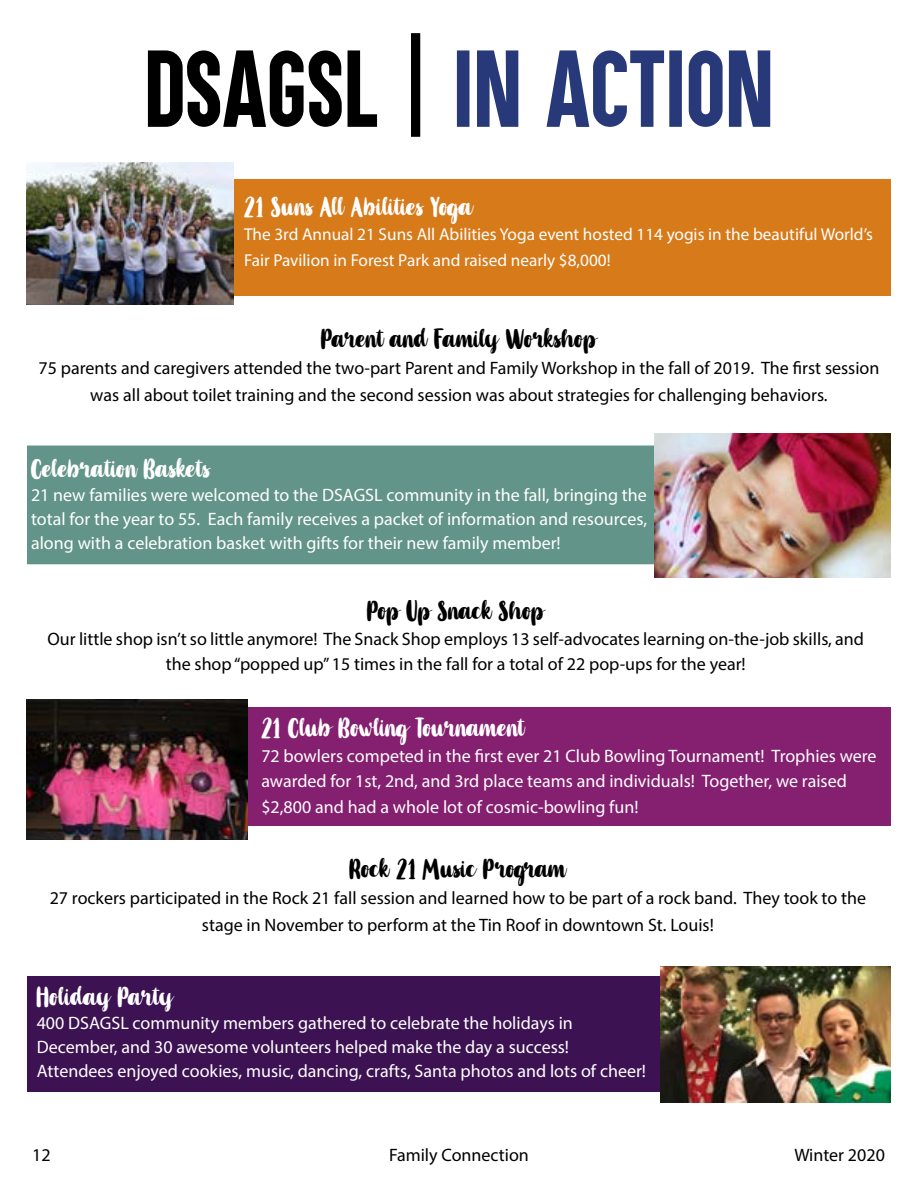
<style>
.page{position:relative;width:918px;height:1188px;background:#fff}
.page>*{position:absolute;margin:0;border:0;box-sizing:border-box;transform-origin:0 0}
.t1{font:90px "Aku&Kamu";color:#273978}
.t2{font:22.05px "Mahoni Free Personal Use";color:#fff}
.t3{font:22.05px "Mahoni Free Personal Use";color:#000}
.t4{font:18px/24px "Myriad Pro";color:#fff}
.t5{font:18px/27px "Myriad Pro";color:#000;text-align:center}
.t6{font:17.25px/25.5px "Myriad Pro";color:#fff}
.s1{color:#000}
</style>
<div class="page">
<div style="left:42px;top:179px;width:849px;height:116px;background:#d77a1a"></div>
<div style="left:27px;top:707px;width:864px;height:119px;background:#851f6f"></div>
<div style="left:27px;top:976px;width:845px;height:116px;background:#3c1252"></div>
<img style="left:26px;top:162px;width:207px;height:143px">
<div style="left:27px;top:445px;width:829px;height:119px;background:#629489;border:1px solid #629489"></div>
<img style="left:655px;top:433px;width:236px;height:145px">
<img style="left:27px;top:699px;width:221px;height:141px">
<img style="left:660px;top:966px;width:231px;height:136px">
<h1 class="t1" style="left:144px;top:30px;width:631px"><span class="s1">DSAGSL |</span> IN ACTION</h1>
<p class="t2" style="left:244px;top:196px;width:230px">21 Suns All Abilities Yoga</p>
<p class="t6" style="left:244px;top:222px;width:630px">The 3rd Annual 21 Suns All Abilities Yoga event hosted 114 yogis in the beautiful World’s<br>Fair Pavilion in Forest Park and raised nearly $8,000!</p>
<p class="t3" style="left:321px;top:328px;width:277px">Parent and Family Workshop</p>
<p class="t5" style="left:39px;top:354px;width:842px">75 parents and caregivers attended the two-part Parent and Family Workshop in the fall of 2019. The first session was all about toilet training and the second session was about strategies for challenging behaviors.</p>
<p class="t2" style="left:31px;top:458px;width:181px">Celebration Baskets</p>
<p class="t4" style="left:31px;top:483px;width:618px;text-align:justify">21 new families were welcomed to the DSAGSL community in the fall, bringing the total for the year to 55. Each family receives a packet of information and resources, along with a celebration basket with gifts for their new family member!</p>
<p class="t3" style="left:367px;top:600px;width:179px">Pop Up Snack Shop</p>
<p class="t5" style="left:48px;top:626px;width:818px;line-height:25.5px">Our little shop isn’t so little anymore! The Snack Shop employs 13 self-advocates learning on-the-job skills, and the shop “popped up” 15 times in the fall for a total of 22 pop-ups for the year!</p>
<p class="t2" style="left:261px;top:717px;width:265px">21 Club Bowling Tournament</p>
<p class="t4" style="left:261px;top:743px;width:617px;line-height:25.5px">72 bowlers competed in the first ever 21 Club Bowling Tournament! Trophies were awarded for 1st, 2nd, and 3rd place teams and individuals! Together, we raised $2,800 and had a whole lot of cosmic-bowling fun!</p>
<p class="t3" style="left:349px;top:858px;width:218px">Rock 21 Music Program</p>
<p class="t5" style="left:50px;top:884px;width:818px">27 rockers participated in the Rock 21 fall session and learned how to be part of a rock band. They took to the stage in November to perform at the Tin Roof in downtown St. Louis!</p>
<p class="t2" style="left:37px;top:985px;width:139px">Holiday Party</p>
<p class="t4" style="left:37px;top:1010px;width:611px">400 DSAGSL community members gathered to celebrate the holidays in<br>December, and 30 awesome volunteers helped make the day a success!<br>Attendees enjoyed cookies, music, dancing, crafts, Santa photos and lots of cheer!</p>
<p class="t5" style="left:32px;top:1141px;width:20px">12</p>
<p class="t5" style="left:389px;top:1141px;width:141px">Family Connection</p>
<p class="t5" style="left:794px;top:1141px;width:92px">Winter 2020</p>
</div>
